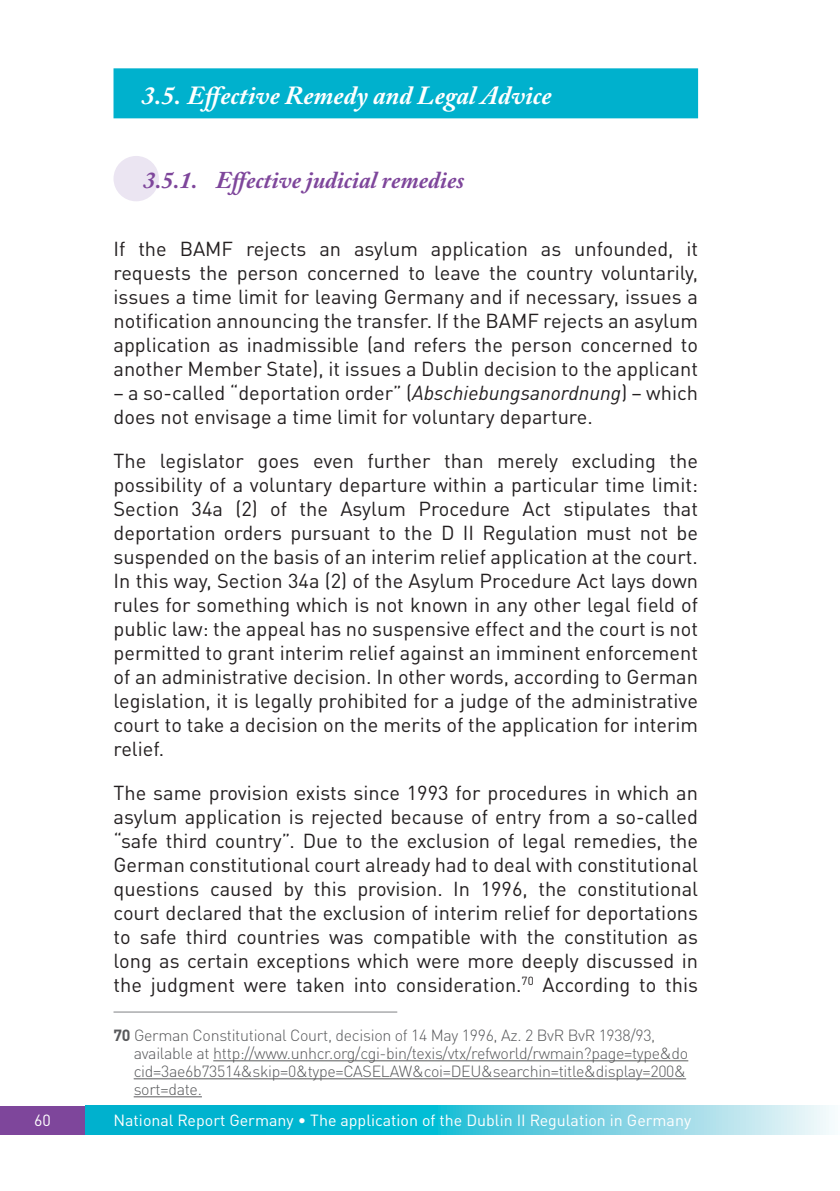
<style>
.page{position:relative;width:840px;height:1191px;background:#fff}
.page>*{position:absolute;margin:0;border:0;box-sizing:border-box;transform-origin:0 0}
.t1{font:italic 700 26px "Adobe Caslon Pro";color:#fff}
.t2{font:italic 700 24px "Adobe Caslon Pro";color:#7e469b}
.t3{font:20px/24px "DIN Pro";color:#231f20;text-align:justify}
.t4{font:300 16px/18px "DIN Pro";letter-spacing:-.02em;color:#58595b}
.t5{font:16px "DIN Pro";color:#fff}
.s1{font-style:italic}
.s2{font-weight:700}
</style>
<div class="page">
<div style="left:0;top:1106px;width:85px;height:28px;background:#7e469b"></div>
<svg style="left:85px;top:1106px;width:747px;height:28px;background:#48c7db"></svg>
<div style="left:113px;top:68px;width:584px;height:50px;background:#00b1cd"></div>
<div style="left:113px;top:156px;width:46px;height:45px;background:#ebe5f2;border-radius:50%"></div>
<hr style="left:113px;top:1011px;width:284px;height:1px;background:#808285">
<hr style="left:213px;top:1060px;width:475px;height:1px;background:#58595b">
<hr style="left:134px;top:1078px;width:551px;height:1px;background:#58595b">
<hr style="left:134px;top:1096px;width:68px;height:1px;background:#58595b">
<h1 class="t1" style="left:142px;top:80px;width:411px">3.5. Effective Remedy and Legal Advice</h1>
<p class="t2" style="left:143px;top:165px;width:322px">3.5.1. Effective judicial remedies</p>
<p class="t3" style="left:113px;top:234px;width:585px">If the BAMF rejects an asylum application as unfounded, it requests the person concerned to leave the country voluntarily, issues a time limit for leaving Germany and if necessary, issues a notification announcing the transfer. If the BAMF rejects an asylum application as inadmissible (and refers the person concerned to another Member State), it issues a Dublin decision to the applicant</p>
<p class="t3" style="left:113px;top:378px;width:585px">– a so-called “deportation order” (<span class="s1">Abschiebungsanordnung</span>) – which does not envisage a time limit for voluntary departure.</p>
<p class="t3" style="left:113px;top:446px;width:586px">The legislator goes even further than merely excluding the possibility of a voluntary departure within a particular time limit:<br>Section 34a (2) of the Asylum Procedure Act stipulates that deportation orders pursuant to the D II Regulation must not be suspended on the basis of an interim relief application at the court.<br>In this way, Section 34a (2) of the Asylum Procedure Act lays down rules for something which is not known in any other legal field of public law: the appeal has no suspensive effect and the court is not permitted to grant interim relief against an imminent enforcement of an administrative decision. In other words, according to German legislation, it is legally prohibited for a judge of the administrative court to take a decision on the merits of the application for interim relief.</p>
<p class="t3" style="left:113px;top:778px;width:586px">The same provision exists since 1993 for procedures in which an asylum application is rejected because of entry from a so-called “safe third country”. Due to the exclusion of legal remedies, the German constitutional court already had to deal with constitutional questions caused by this provision. In 1996, the constitutional court declared that the exclusion of interim relief for deportations to safe third countries was compatible with the constitution as long as certain exceptions which were more deeply discussed in the judgment were taken into consideration.<sup>70</sup> According to this</p>
<p class="t4" style="left:134px;top:1024px;width:555px;text-indent:-20px"><span class="s2">70</span> German Constitutional Court, decision of 14 May 1996, Az. 2 BvR BvR 1938/93, available at http://www.unhcr.org/cgi-bin/texis/vtx/refworld/rwmain?page=type&amp;do cid=3ae6b73514&amp;skip=0&amp;type=CASELAW&amp;coi=DEU&amp;searchin=title&amp;display=200&amp; sort=date.</p>
<p class="t5" style="left:34px;top:1107px;width:18px">60</p>
<p class="t5" style="left:113px;top:1107px;width:579px">National Report Germany • The application of the Dublin II Regulation in Germany</p>
</div>
